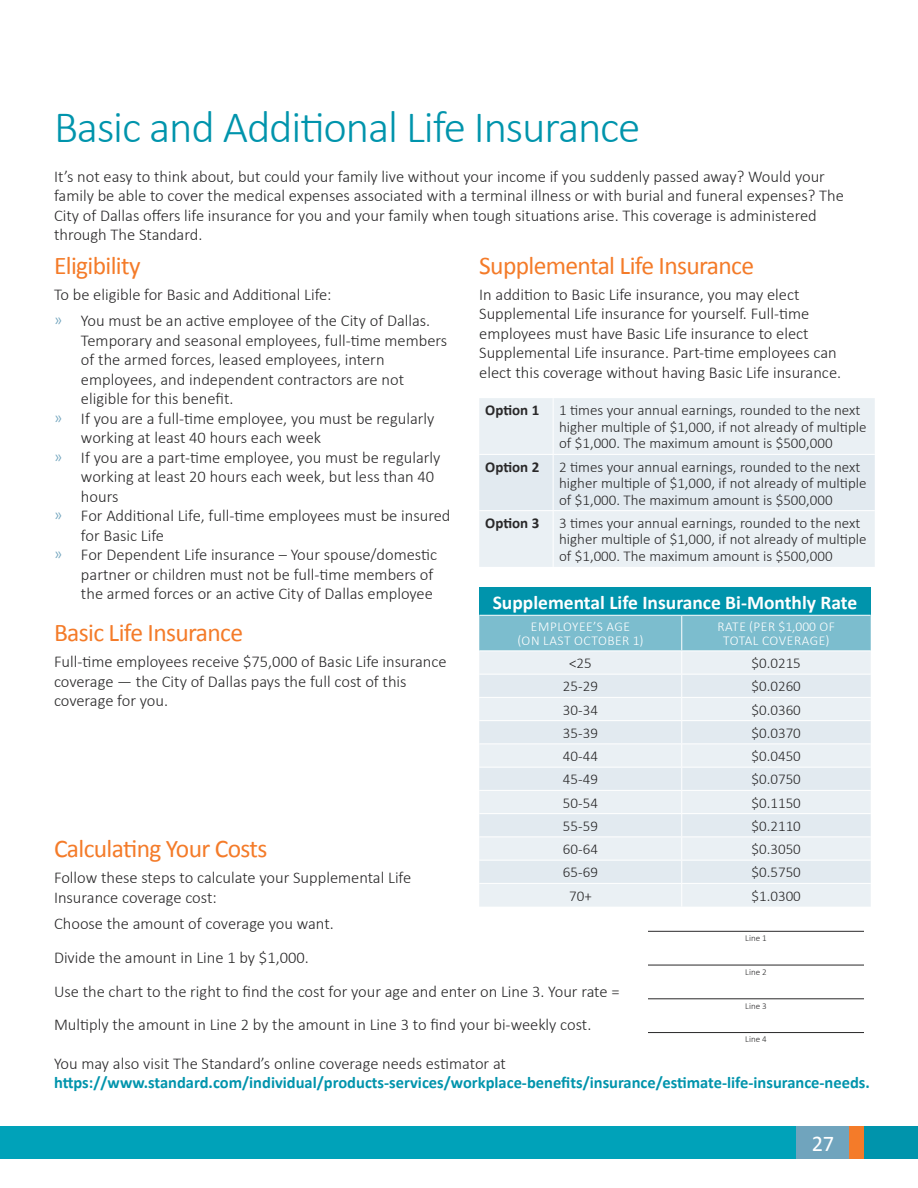
<style>
.page{position:relative;width:918px;height:1188px;background:#fff}
.page>*{position:absolute;margin:0;border:0;box-sizing:border-box;transform-origin:0 0}
.t1{font:300 45px "Calibri";letter-spacing:-.025em;color:#0094ac}
.t2{font:25.5px "Calibri";letter-spacing:-.025em;color:#f47b29}
.t3{font:22.5px "Calibri";color:#fff}
.t4{font:700 19.5px "Calibri";color:#fff}
.t5{font:300 16.5px/19.5px "Calibri";color:#292829}
.t6{font:700 16.5px "Calibri";color:#0094ac}
.t7{font:300 15px/16.5px "Calibri";color:#292829}
.t8{font:700 15px "Calibri";color:#292829}
.t9{font:300 13.5px/13.5px "Calibri";letter-spacing:.04em;color:#fff;text-align:center}
.t10{font:300 9px "Calibri";color:#292829}
.s1{color:#70a4bd}
</style>
<div class="page">
<div style="left:0;top:1126px;width:918px;height:33px;background:#00a2b9"></div>
<div style="left:796px;top:1126px;width:54px;height:33px;background:#70a4bd"></div>
<div style="left:850px;top:1126px;width:14px;height:33px;background:#f47b29"></div>
<div style="left:864px;top:1126px;width:54px;height:33px;background:#0094ac"></div>
<hr style="left:648px;top:931px;width:216px;height:1px;background:#292829">
<hr style="left:648px;top:965px;width:216px;height:1px;background:#292829">
<hr style="left:648px;top:999px;width:216px;height:1px;background:#292829">
<hr style="left:648px;top:1032px;width:216px;height:1px;background:#292829">
<div style="left:479px;top:398px;width:396px;height:169px;background:#eaf0f4"></div>
<div style="left:479px;top:455px;width:396px;height:55px;background:#e2eaf0"></div>
<hr style="left:553px;top:398px;width:1px;height:56px;background:#fff">
<hr style="left:479px;top:454px;width:74px;height:1px;background:#fff">
<hr style="left:553px;top:454px;width:322px;height:1px;background:#fff">
<hr style="left:553px;top:455px;width:1px;height:55px;background:#fff">
<hr style="left:479px;top:510px;width:74px;height:1px;background:#fff">
<hr style="left:553px;top:510px;width:322px;height:1px;background:#fff">
<hr style="left:553px;top:511px;width:1px;height:56px;background:#fff">
<div style="left:479px;top:587px;width:392px;height:28px;background:#0094ac"></div>
<svg style="left:479px;top:615px;width:392px;height:292px;background:#dbe8ee"></svg>
<h1 class="t1" style="left:54px;top:99px;width:588px">Basic and Additional Life Insurance</h1>
<p class="t5" style="left:54px;top:165px;width:791px">It’s not easy to think about, but could your family live without your income if you suddenly passed away? Would your family be able to cover the medical expenses associated with a terminal illness or with burial and funeral expenses? The City of Dallas offers life insurance for you and your family when tough situations arise. This coverage is administered through The Standard.</p>
<h2 class="t2" style="left:54px;top:249px;width:88px">Eligibility</h2>
<p class="t5" style="left:54px;top:281px;width:378px;line-height:26.2px">To be eligible for Basic and Additional Life:<br><span class="s1">ͫ</span> You must be an active employee of the City of Dallas.</p>
<p class="t5" style="left:81px;top:330px;width:368px">Temporary and seasonal employees, full-time members</p>
<p class="t5" style="left:81px;top:349px;width:305px">of the armed forces, leased employees, intern</p>
<p class="t5" style="left:81px;top:369px;width:325px">employees, and independent contractors are not</p>
<p class="t5" style="left:81px;top:388px;width:154px">eligible for this benefit.</p>
<p class="t5" style="left:54px;top:408px;width:382px"><span class="s1">ͫ</span> If you are a full-time employee, you must be regularly</p>
<p class="t5" style="left:81px;top:427px;width:242px">working at least 40 hours each week</p>
<p class="t5" style="left:54px;top:447px;width:388px"><span class="s1">ͫ</span> If you are a part-time employee, you must be regularly</p>
<p class="t5" style="left:81px;top:466px;width:355px">working at least 20 hours each week, but less than 40</p>
<p class="t5" style="left:81px;top:486px;width:39px">hours</p>
<p class="t5" style="left:54px;top:505px;width:398px"><span class="s1">ͫ</span> For Additional Life, full-time employees must be insured</p>
<p class="t5" style="left:81px;top:525px;width:85px">for Basic Life</p>
<p class="t5" style="left:54px;top:544px;width:385px"><span class="s1">ͫ</span> For Dependent Life insurance – Your spouse/domestic</p>
<p class="t5" style="left:81px;top:564px;width:354px">partner or children must not be full-time members of</p>
<p class="t5" style="left:81px;top:583px;width:353px">the armed forces or an active City of Dallas employee</p>
<h2 class="t2" style="left:54px;top:617px;width:191px">Basic Life Insurance</h2>
<p class="t5" style="left:54px;top:651px;width:394px">Full-time employees receive $75,000 of Basic Life insurance coverage — the City of Dallas pays the full cost of this coverage for you.</p>
<h2 class="t2" style="left:54px;top:833px;width:215px">Calculating Your Costs</h2>
<p class="t5" style="left:54px;top:867px;width:359px">Follow these steps to calculate your Supplemental Life<br>Insurance coverage cost:</p>
<p class="t5" style="left:54px;top:913px;width:281px">Choose the amount of coverage you want.</p>
<p class="t5" style="left:54px;top:947px;width:256px">Divide the amount in Line 1 by $1,000.</p>
<h2 class="t2" style="left:479px;top:249px;width:276px">Supplemental Life Insurance</h2>
<p class="t5" style="left:479px;top:284px;width:363px">In addition to Basic Life insurance, you may elect Supplemental Life insurance for yourself. Full-time employees must have Basic Life insurance to elect Supplemental Life insurance. Part-time employees can elect this coverage without having Basic Life insurance.</p>
<p class="t8" style="left:485px;top:401px;width:56px">Option 1</p>
<p class="t7" style="left:559px;top:401px;width:309px">1 times your annual earnings, rounded to the next higher multiple of $1,000, if not already of multiple of $1,000. The maximum amount is $500,000</p>
<p class="t8" style="left:485px;top:457px;width:56px">Option 2</p>
<p class="t7" style="left:559px;top:458px;width:309px">2 times your annual earnings, rounded to the next higher multiple of $1,000, if not already of multiple of $1,000. The maximum amount is $500,000</p>
<p class="t8" style="left:485px;top:513px;width:56px">Option 3</p>
<p class="t7" style="left:559px;top:514px;width:309px">3 times your annual earnings, rounded to the next higher multiple of $1,000, if not already of multiple of $1,000. The maximum amount is $500,000</p>
<p class="t4" style="left:493px;top:590px;width:366px">Supplemental Life Insurance Bi-Monthly Rate</p>
<p class="t9" style="left:517px;top:620px;width:128px">EMPLOYEE’S AGE<br>(ON LAST OCTOBER 1)</p>
<p class="t9" style="left:718px;top:620px;width:119px">RATE (PER $1,000 OF<br>TOTAL COVERAGE)</p>
<p class="t7" style="left:569px;top:654px;width:24px">&lt;25</p>
<p class="t7" style="left:752px;top:654px;width:51px">$0.0215</p>
<p class="t7" style="left:563px;top:677px;width:37px">25-29</p>
<p class="t7" style="left:752px;top:677px;width:51px">$0.0260</p>
<p class="t7" style="left:563px;top:701px;width:37px">30-34</p>
<p class="t7" style="left:752px;top:701px;width:51px">$0.0360</p>
<p class="t7" style="left:563px;top:724px;width:37px">35-39</p>
<p class="t7" style="left:752px;top:724px;width:51px">$0.0370</p>
<p class="t7" style="left:563px;top:747px;width:37px">40-44</p>
<p class="t7" style="left:752px;top:747px;width:51px">$0.0450</p>
<p class="t7" style="left:563px;top:770px;width:37px">45-49</p>
<p class="t7" style="left:752px;top:770px;width:51px">$0.0750</p>
<p class="t7" style="left:563px;top:794px;width:37px">50-54</p>
<p class="t7" style="left:752px;top:794px;width:51px">$0.1150</p>
<p class="t7" style="left:563px;top:817px;width:37px">55-59</p>
<p class="t7" style="left:752px;top:817px;width:51px">$0.2110</p>
<p class="t7" style="left:563px;top:840px;width:37px">60-64</p>
<p class="t7" style="left:752px;top:840px;width:51px">$0.3050</p>
<p class="t7" style="left:563px;top:863px;width:37px">65-69</p>
<p class="t7" style="left:752px;top:863px;width:51px">$0.5750</p>
<p class="t7" style="left:569px;top:887px;width:24px">70+</p>
<p class="t7" style="left:752px;top:887px;width:51px">$1.0300</p>
<p class="t10" style="left:745px;top:933px;width:23px">Line 1</p>
<p class="t10" style="left:745px;top:966px;width:23px">Line 2</p>
<p class="t5" style="left:54px;top:981px;width:567px">Use the chart to the right to find the cost for your age and enter on Line 3. Your rate =</p>
<p class="t5" style="left:54px;top:1014px;width:539px">Multiply the amount in Line 2 by the amount in Line 3 to find your bi-weekly cost.</p>
<p class="t10" style="left:745px;top:1000px;width:23px">Line 3</p>
<p class="t10" style="left:745px;top:1034px;width:23px">Line 4</p>
<p class="t5" style="left:54px;top:1053px;width:454px">You may also visit The Standard’s online coverage needs estimator at</p>
<p class="t6" style="left:54px;top:1072px;width:817px">https://www.standard.com/individual/products-services/workplace-benefits/insurance/estimate-life-insurance-needs.</p>
<h3 class="t3" style="left:812px;top:1129px;width:24px">27</h3>
</div>
